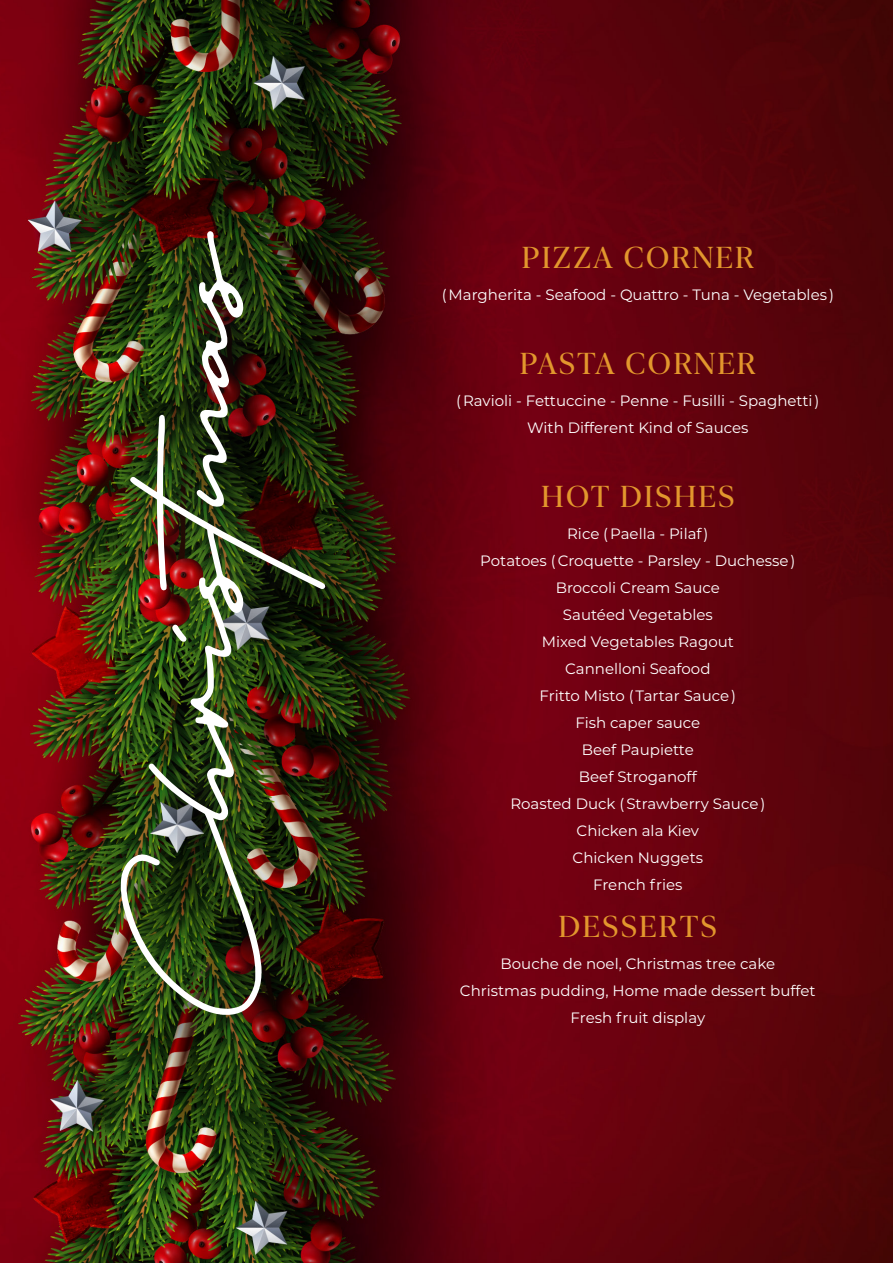
<style>
.page{position:relative;width:893px;height:1263px;background:#fff}
.page>*{position:absolute;margin:0;border:0;box-sizing:border-box;transform-origin:0 0}
.t1{font:187.5px "Portrait Script";color:#fff}
.t2{font:30px "New York Extra Large";letter-spacing:.065em;color:#e2972d}
.t3{font:15px/27px "Montserrat";color:#fff;text-align:center}
</style>
<div class="page">
<img style="left:0;top:0;width:893px;height:1263px">
<div style="left:74px;top:190px;width:292px;height:871px;background:#231f20;opacity:.75"></div>
<h1 class="t1" style="left:59px;top:1015px;width:785px;rotate:-90deg">Christmas</h1>
<h2 class="t2" style="left:522px;top:240px;width:234px">PIZZA CORNER</h2>
<p class="t3" style="left:442px;top:281px;width:394px">( Margherita - Seafood - Quattro - Tuna - Vegetables )</p>
<h2 class="t2" style="left:520px;top:346px;width:237px">PASTA CORNER</h2>
<p class="t3" style="left:456px;top:387px;width:365px">( Ravioli - Fettuccine - Penne - Fusilli - Spaghetti )<br>With Different Kind of Sauces</p>
<h2 class="t2" style="left:541px;top:478px;width:195px">HOT DISHES</h2>
<p class="t3" style="left:480px;top:520px;width:317px">Rice ( Paella - Pilaf )<br>Potatoes ( Croquette - Parsley - Duchesse )<br>Broccoli Cream Sauce<br>Sautéed Vegetables<br>Mixed Vegetables Ragout<br>Cannelloni Seafood<br>Fritto Misto ( Tartar Sauce )<br>Fish caper sauce<br>Beef Paupiette<br>Beef Stroganoff<br>Roasted Duck ( Strawberry Sauce )<br>Chicken ala Kiev<br>Chicken Nuggets<br>French fries</p>
<h2 class="t2" style="left:559px;top:908px;width:160px">DESSERTS</h2>
<p class="t3" style="left:460px;top:950px;width:357px">Bouche de noel, Christmas tree cake<br>Christmas pudding, Home made dessert buffet<br>Fresh fruit display</p>
</div>
